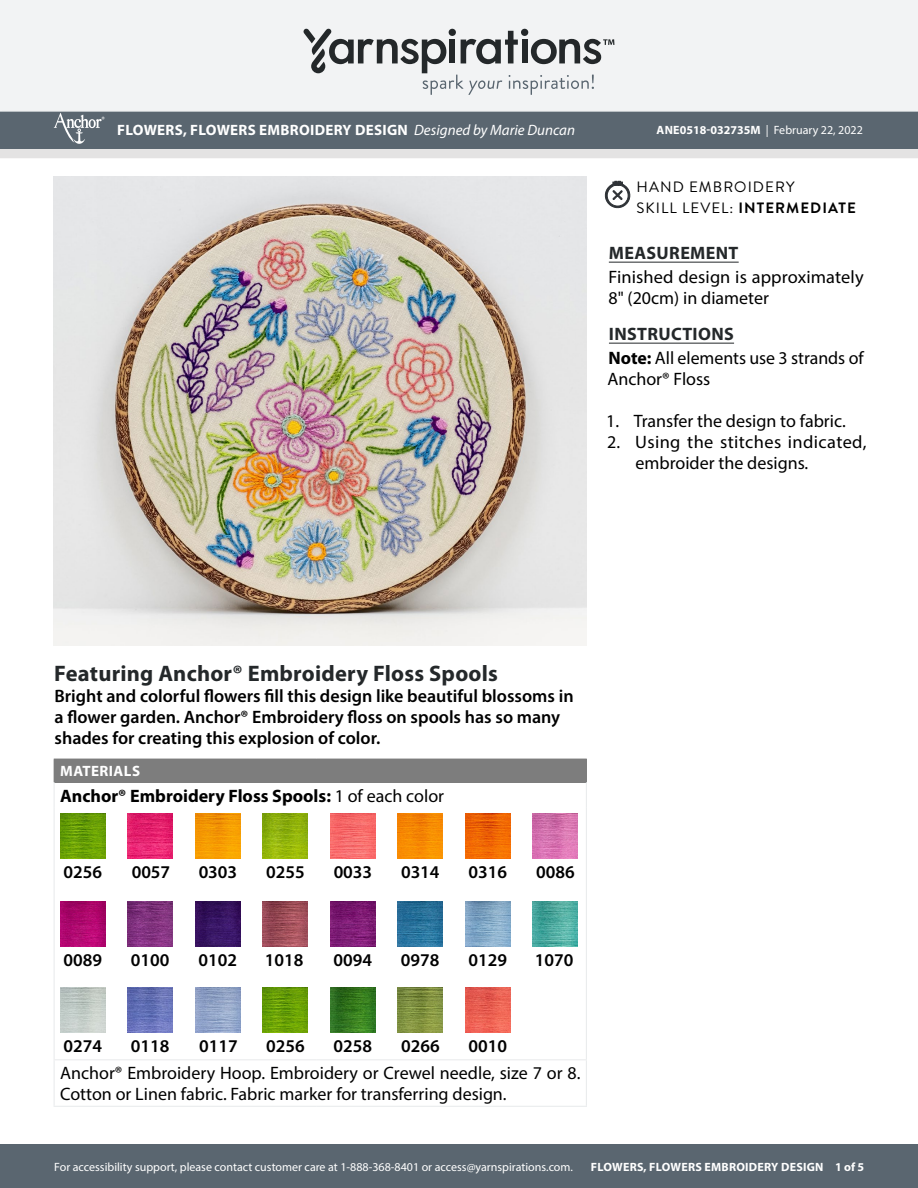
<style>
.page{position:relative;width:918px;height:1188px;background:#fff}
.page>*{position:absolute;margin:0;border:0;box-sizing:border-box;transform-origin:0 0}
.Featuring{font:700 22.5px "Myriad Pro";letter-spacing:.01em;color:#24282a}
.Material_-__Colors_i{font:18px/21px "Myriad Pro";color:#000}
.Romance_Copy{font:600 18px/21px "Myriad Pro";color:#000}
.Diagram___Schematic{font:600 18px "Myriad Pro";color:#000}
.Body_-__With_auto_st{font:18px/21px "Myriad Pro";color:#000}
.Materials_-_Brand{font:700 18px "Myriad Pro";color:#000}
.Body_-_HEADERS_-_Und{font:700 18px "Myriad Pro";letter-spacing:.02em;color:#24282a}
.Materials_-__Header{font:700 15px "Myriad Pro";letter-spacing:.02em;color:#fff}
.Type_of_pattern___Sk{font:700 15px "Brandon Grotesque";letter-spacing:.07em;color:#000}
.Type_of_pattern___Sk-2{font:15px "Brandon Grotesque";letter-spacing:.07em;color:#000}
.t1{font:12px "Myriad Pro";color:#fff}
.t2{font:700 12px "Myriad Pro";letter-spacing:.02em;color:#fff}
.t3{font:500 6px "Avenir Next LT Pro";color:#fff}
.s1{font-weight:400;font-style:italic}
.s2{font-weight:700}
.s3{font-weight:400}
</style>
<div class="page">
<div style="left:0;top:1145px;width:918px;height:43px;background:#5a6670"></div>
<div style="left:0;top:148px;width:918px;height:10px;background:#e4e3e3"></div>
<div style="left:0;top:111px;width:918px;height:38px;background:#5a6670"></div>
<div style="left:0;top:0;width:918px;height:112px;background:#f2f3f4;border:2px solid #f2f3f4"></div>
<svg style="left:303px;top:29px;width:311px;height:66px"></svg>
<svg style="left:54px;top:113px;width:48px;height:31px"></svg>
<hr style="left:609px;top:262px;width:130px;height:1px;background:#24282a">
<hr style="left:609px;top:343px;width:125px;height:1px;background:#24282a">
<div style="left:54px;top:759px;width:532px;height:23px;background:#7d7d7d"></div>
<svg style="left:54px;top:782px;width:1px;height:26px"></svg>
<svg style="left:586px;top:759px;width:1px;height:49px"></svg>
<hr style="left:54px;top:808px;width:1px;height:251px;background:#eaeced">
<hr style="left:586px;top:808px;width:1px;height:251px;background:#eaeced">
<hr style="left:54px;top:1060px;width:1px;height:46px;background:#eaeced">
<hr style="left:54px;top:1106px;width:263px;height:1px;background:#eaeced">
<hr style="left:317px;top:1106px;width:270px;height:1px;background:#eaeced">
<hr style="left:586px;top:1060px;width:1px;height:46px;background:#eaeced">
<hr style="left:54px;top:1059px;width:263px;height:1px;background:#eaeced">
<hr style="left:317px;top:1059px;width:270px;height:1px;background:#eaeced">
<img style="left:60px;top:814px;width:45px;height:45px">
<img style="left:60px;top:902px;width:45px;height:45px">
<img style="left:60px;top:988px;width:45px;height:45px">
<img style="left:128px;top:814px;width:45px;height:45px">
<img style="left:128px;top:902px;width:45px;height:45px">
<img style="left:128px;top:988px;width:45px;height:45px">
<img style="left:195px;top:814px;width:45px;height:45px">
<img style="left:195px;top:902px;width:45px;height:45px">
<img style="left:195px;top:988px;width:45px;height:45px">
<img style="left:263px;top:814px;width:45px;height:45px">
<img style="left:263px;top:902px;width:45px;height:45px">
<img style="left:263px;top:988px;width:45px;height:45px">
<img style="left:330px;top:814px;width:45px;height:45px">
<img style="left:330px;top:902px;width:45px;height:45px">
<img style="left:330px;top:988px;width:45px;height:45px">
<img style="left:398px;top:814px;width:45px;height:45px">
<img style="left:398px;top:902px;width:45px;height:45px">
<img style="left:398px;top:988px;width:45px;height:45px">
<img style="left:465px;top:814px;width:45px;height:45px">
<img style="left:465px;top:902px;width:45px;height:45px">
<img style="left:465px;top:988px;width:45px;height:45px">
<img style="left:533px;top:814px;width:45px;height:45px">
<img style="left:533px;top:902px;width:45px;height:45px">
<svg style="left:604px;top:181px;width:27px;height:27px"></svg>
<img style="left:53px;top:176px;width:533px;height:470px">
<p class="t3" style="left:101px;top:116px;width:5px">®</p>
<p class="Materials_-__Header" style="left:117px;top:120px;width:459px">FLOWERS, FLOWERS EMBROIDERY DESIGN <span class="s1">Designed by Marie Duncan</span></p>
<p class="t1" style="left:657px;top:123px;width:208px"><span class="s2">ANE0518-032735M</span> | February 22, 2022</p>
<p class="Type_of_pattern___Sk-2" style="left:637px;top:177px;width:160px">HAND EMBROIDERY</p>
<p class="Type_of_pattern___Sk" style="left:637px;top:197px;width:221px"><span class="s3">SKILL LEVEL:</span> INTERMEDIATE</p>
<p class="Body_-_HEADERS_-_Und" style="left:609px;top:241px;width:131px">MEASUREMENT</p>
<p class="Body_-__With_auto_st" style="left:608px;top:266px;width:257px">Finished design is approximately<br>8" (20cm) in diameter</p>
<p class="Body_-_HEADERS_-_Und" style="left:609px;top:322px;width:126px">INSTRUCTIONS</p>
<p class="Body_-__With_auto_st" style="left:607px;top:347px;width:258px"><span class="s2">Note:</span> All elements use 3 strands of<br>Anchor® Floss</p>
<p class="Material_-__Colors_i" style="left:606px;top:410px;width:241px">1. Transfer the design to fabric.</p>
<p class="Material_-__Colors_i" style="left:636px;top:431px;width:233px;text-indent:-28px">2. Using the stitches indicated, embroider the designs.</p>
<p class="Featuring" style="left:54px;top:658px;width:445px">Featuring Anchor® Embroidery Floss Spools</p>
<p class="Romance_Copy" style="left:55px;top:685px;width:521px">Bright and colorful flowers fill this design like beautiful blossoms in a flower garden. Anchor® Embroidery floss on spools has so many shades for creating this explosion of color.</p>
<p class="Materials_-__Header" style="left:60px;top:761px;width:81px">MATERIALS</p>
<p class="Materials_-_Brand" style="left:60px;top:784px;width:386px">Anchor® Embroidery Floss Spools: <span class="s3">1 of each color</span></p>
<p class="Diagram___Schematic" style="left:64px;top:861px;width:40px">0256</p>
<p class="Diagram___Schematic" style="left:132px;top:861px;width:40px">0057</p>
<p class="Diagram___Schematic" style="left:199px;top:861px;width:40px">0303</p>
<p class="Diagram___Schematic" style="left:266px;top:861px;width:40px">0255</p>
<p class="Diagram___Schematic" style="left:334px;top:861px;width:40px">0033</p>
<p class="Diagram___Schematic" style="left:401px;top:861px;width:40px">0314</p>
<p class="Diagram___Schematic" style="left:469px;top:861px;width:40px">0316</p>
<p class="Diagram___Schematic" style="left:536px;top:861px;width:40px">0086</p>
<p class="Diagram___Schematic" style="left:64px;top:949px;width:40px">0089</p>
<p class="Diagram___Schematic" style="left:64px;top:1035px;width:40px">0274</p>
<p class="Diagram___Schematic" style="left:131px;top:949px;width:40px">0100</p>
<p class="Diagram___Schematic" style="left:131px;top:1035px;width:40px">0118</p>
<p class="Diagram___Schematic" style="left:199px;top:949px;width:40px">0102</p>
<p class="Diagram___Schematic" style="left:265px;top:949px;width:40px">1018</p>
<p class="Diagram___Schematic" style="left:199px;top:1035px;width:40px">0117</p>
<p class="Diagram___Schematic" style="left:266px;top:1035px;width:40px">0256</p>
<p class="Diagram___Schematic" style="left:334px;top:949px;width:40px">0094</p>
<p class="Diagram___Schematic" style="left:333px;top:1035px;width:40px">0258</p>
<p class="Diagram___Schematic" style="left:401px;top:949px;width:40px">0978</p>
<p class="Diagram___Schematic" style="left:401px;top:1035px;width:40px">0266</p>
<p class="Diagram___Schematic" style="left:469px;top:949px;width:40px">0129</p>
<p class="Diagram___Schematic" style="left:468px;top:1035px;width:40px">0010</p>
<p class="Diagram___Schematic" style="left:535px;top:949px;width:40px">1070</p>
<p class="Material_-__Colors_i" style="left:60px;top:1063px;width:522px">Anchor® Embroidery Hoop. Embroidery or Crewel needle, size 7 or 8.<br>Cotton or Linen fabric. Fabric marker for transferring design.</p>
<p class="t1" style="left:54px;top:1159px;width:520px">For accessibility support, please contact customer care at 1-888-368-8401 or access@yarnspirations.com.</p>
<p class="t2" style="left:591px;top:1159px;width:275px">FLOWERS, FLOWERS EMBROIDERY DESIGN 1 of 5</p>
</div>
